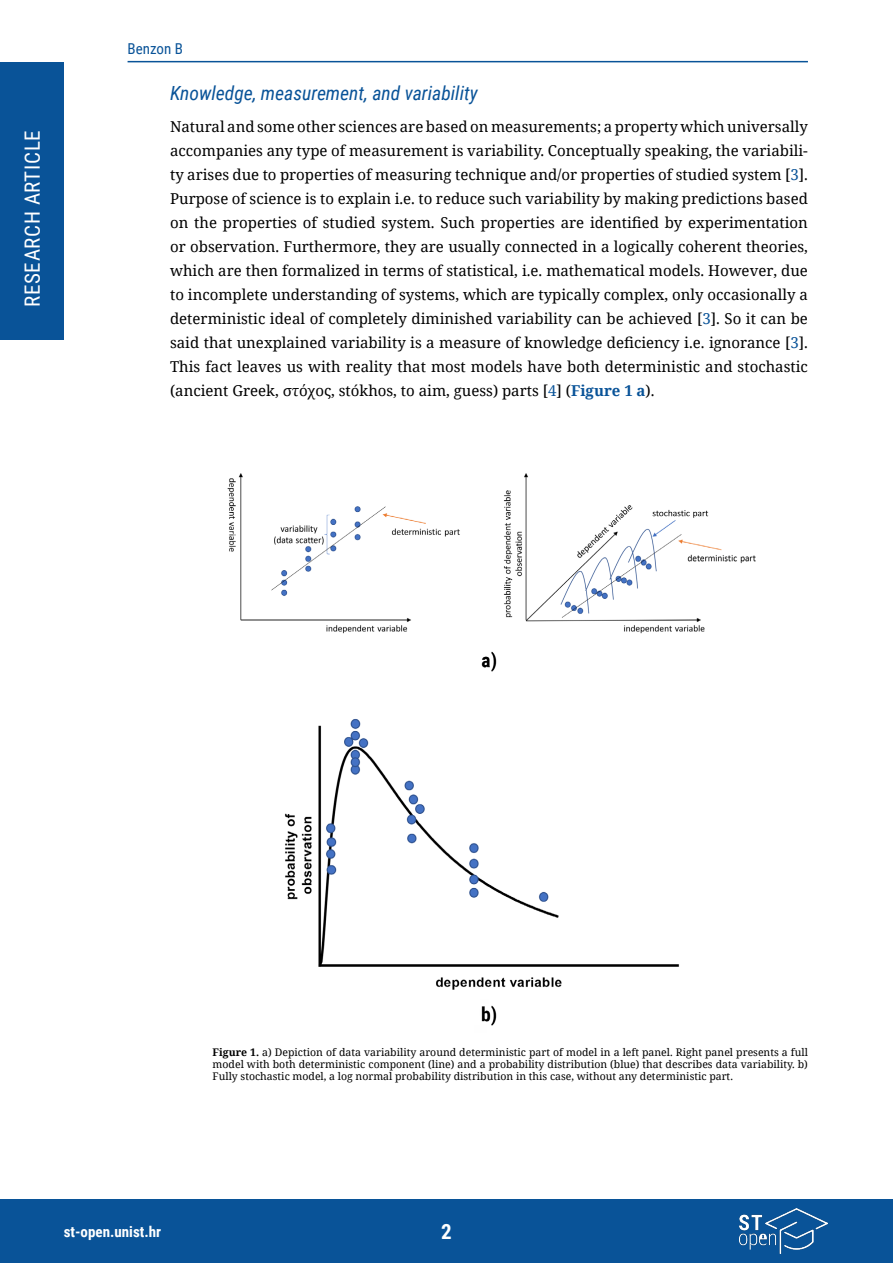
<style>
.page{position:relative;width:893px;height:1263px;background:#fff}
.page>*{position:absolute;margin:0;border:0;box-sizing:border-box;transform-origin:0 0}
.t1{font:21px "Roboto Condensed";letter-spacing:.035em;color:#fff}
.t2{font:700 21px "Roboto Condensed";color:#fff}
.t3{font:italic 19.5px "Roboto Condensed";color:#095398}
.t4{font:15px/24px "Noto Serif";color:#000;text-align:justify}
.t5{font:700 15px "Roboto Condensed";color:#fff}
.t6{font:15px "Roboto Condensed";color:#095398}
.t7{font:10.5px/12px "Noto Serif";color:#000;text-align:justify}
.s1{color:#095398}
.s2{font-weight:700;color:#095398}
.s3{font-weight:700}
</style>
<div class="page">
<div style="left:0;top:62px;width:64px;height:278px;background:#095398"></div>
<div style="left:0;top:1199px;width:893px;height:64px;background:#095398"></div>
<hr style="left:128px;top:61px;width:680px;height:1px;background:#095398">
<img style="left:740px;top:1209px;width:87px;height:44px">
<img style="left:227px;top:473px;width:529px;height:553px">
<h1 class="t1" style="left:18px;top:307px;width:179px;rotate:-90deg">RESEARCH ARTICLE</h1>
<p class="t6" style="left:128px;top:38px;width:57px">Benzon B</p>
<h2 class="t3" style="left:170px;top:79px;width:309px">Knowledge, measurement, and variability</h2>
<p class="t4" style="left:170px;top:114px;width:639px">Natural and some other sciences are based on measurements; a property which universally accompanies any type of measurement is variability. Conceptually speaking, the variabili&shy;ty arises due to properties of measuring technique and/or properties of studied system [<span class="s1">3</span>].<br>Purpose of science is to explain i.e. to reduce such variability by making predictions based on the properties of studied system. Such properties are identified by experimentation or observation. Furthermore, they are usually connected in a logically coherent theories, which are then formalized in terms of statistical, i.e. mathematical models. However, due to incomplete understanding of systems, which are typically complex, only occasionally a deterministic ideal of completely diminished variability can be achieved [<span class="s1">3</span>]. So it can be said that unexplained variability is a measure of knowledge deficiency i.e. ignorance [<span class="s1">3</span>].<br>This fact leaves us with reality that most models have both deterministic and stochastic (ancient Greek, στόχος, stókhos, to aim, guess) parts [<span class="s1">4</span>] (<span class="s2">Figure 1 a</span>).</p>
<p class="t7" style="left:213px;top:1046px;width:597px"><span class="s3">Figure 1.</span> a) Depiction of data variability around deterministic part of model in a left panel. Right panel presents a full model with both deterministic component (line) and a probability distribution (blue) that describes data variability. b)<br>Fully stochastic model, a log normal probability distribution in this case, without any deterministic part.</p>
<p class="t5" style="left:64px;top:1221px;width:99px">st-open.unist.hr</p>
<h1 class="t2" style="left:441px;top:1217px;width:12px">2</h1>
</div>
